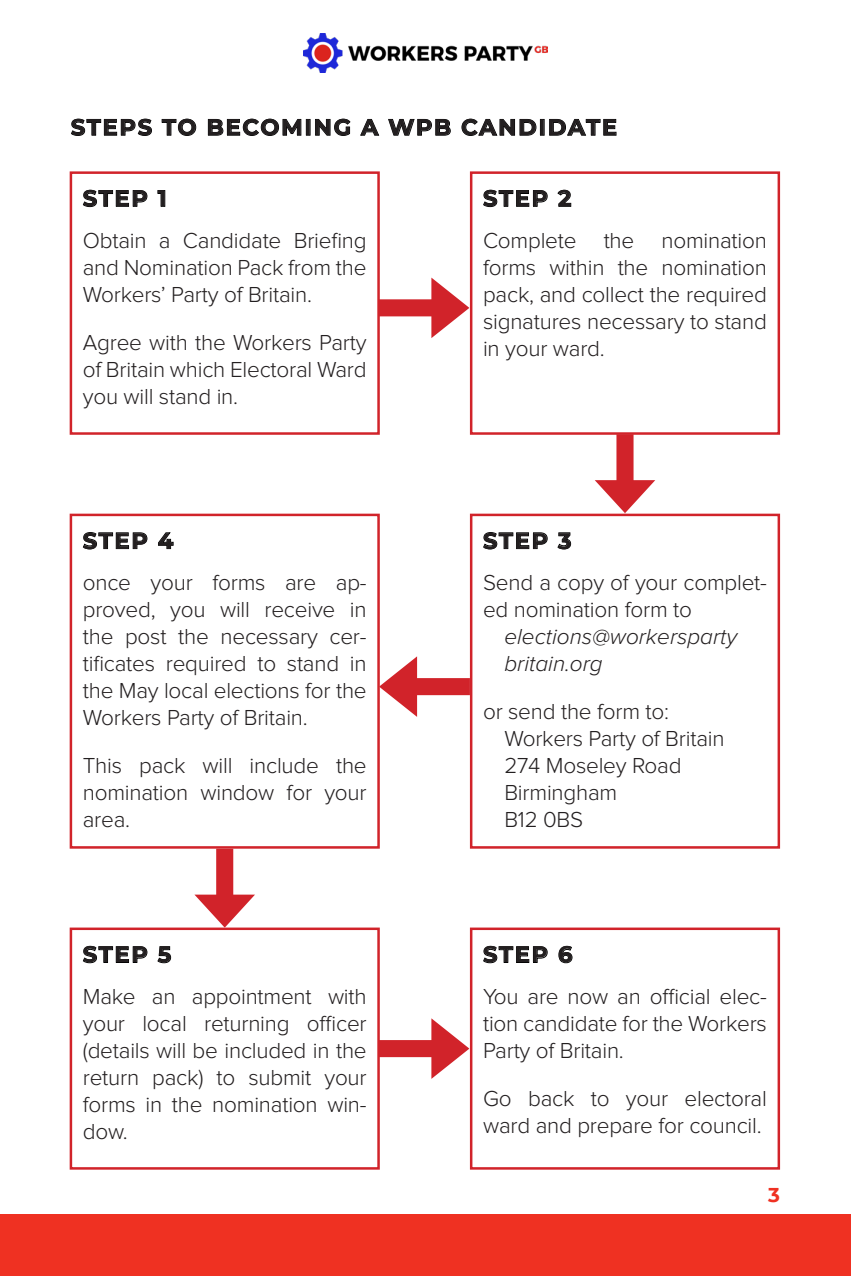
<style>
.page{position:relative;width:851px;height:1276px;background:#fff}
.page>*{position:absolute;margin:0;border:0;box-sizing:border-box;transform-origin:0 0}
.Body_text{font:300 22.5px/27px "Proxima Nova";letter-spacing:-.01em;color:#231f20;text-align:justify}
.Sub_HEADER{font:700 22.5px "Montserrat";letter-spacing:.08em;color:#231f20}
.Body_text-2{font:italic 300 22.5px "Proxima Nova";color:#231f20}
.t1{font:700 20px "Montserrat";color:#ef3122}
</style>
<div class="page">
<img style="left:303px;top:33px;width:244px;height:39px">
<div style="left:0;top:1214px;width:850px;height:62px;background:#ef3122"></div>
<svg style="left:595px;top:435px;width:60px;height:78px"></svg>
<svg style="left:194px;top:848px;width:61px;height:79px"></svg>
<svg style="left:380px;top:278px;width:90px;height:60px"></svg>
<svg style="left:380px;top:1018px;width:90px;height:61px"></svg>
<svg style="left:380px;top:656px;width:90px;height:61px"></svg>
<svg style="left:83px;top:190px;width:64px;height:17px"></svg>
<svg style="left:158px;top:190px;width:7px;height:17px"></svg>
<div style="left:70px;top:171px;width:310px;height:264px;border:2px solid #d1232a"></div>
<svg style="left:83px;top:532px;width:64px;height:17px"></svg>
<svg style="left:158px;top:532px;width:15px;height:17px"></svg>
<div style="left:70px;top:513px;width:310px;height:335px;border:2px solid #d1232a"></div>
<svg style="left:83px;top:946px;width:64px;height:17px"></svg>
<svg style="left:158px;top:946px;width:13px;height:17px"></svg>
<div style="left:70px;top:927px;width:310px;height:242px;border:2px solid #d1232a"></div>
<svg style="left:483px;top:190px;width:64px;height:17px"></svg>
<svg style="left:557px;top:190px;width:14px;height:17px"></svg>
<div style="left:470px;top:171px;width:310px;height:264px;border:2px solid #d1232a"></div>
<svg style="left:483px;top:532px;width:64px;height:17px"></svg>
<svg style="left:557px;top:532px;width:13px;height:17px"></svg>
<div style="left:470px;top:513px;width:310px;height:335px;border:2px solid #d1232a"></div>
<svg style="left:483px;top:946px;width:64px;height:17px"></svg>
<svg style="left:558px;top:946px;width:14px;height:17px"></svg>
<div style="left:470px;top:927px;width:310px;height:242px;border:2px solid #d1232a"></div>
<svg style="left:71px;top:119px;width:81px;height:17px"></svg>
<svg style="left:162px;top:119px;width:34px;height:17px"></svg>
<svg style="left:208px;top:119px;width:93px;height:17px"></svg>
<div style="left:306px;top:119px;width:4px;height:16px;border:1px solid #000"></div>
<svg style="left:315px;top:119px;width:35px;height:17px"></svg>
<svg style="left:360px;top:119px;width:19px;height:16px"></svg>
<svg style="left:388px;top:119px;width:62px;height:16px"></svg>
<svg style="left:461px;top:119px;width:75px;height:17px"></svg>
<div style="left:540px;top:119px;width:4px;height:16px;border:1px solid #000"></div>
<svg style="left:549px;top:119px;width:67px;height:16px"></svg>
<p class="Sub_HEADER" style="left:71px;top:111px;width:547px">STEPS TO BECOMING A WPB CANDIDATE</p>
<p class="Sub_HEADER" style="left:83px;top:182px;width:85px">STEP 1</p>
<p class="Body_text" style="left:83px;top:227px;width:285px">Obtain a Candidate Briefing and Nomination Pack from the Workers’ Party of Britain.</p>
<p class="Body_text" style="left:83px;top:330px;width:285px">Agree with the Workers Party of Britain which Electoral Ward you will stand in.</p>
<p class="Sub_HEADER" style="left:83px;top:524px;width:92px">STEP 4</p>
<p class="Body_text" style="left:83px;top:570px;width:285px">once your forms are ap&shy;proved, you will receive in the post the necessary cer&shy;tificates required to stand in the May local elections for the Workers Party of Britain.</p>
<p class="Body_text" style="left:83px;top:753px;width:285px">This pack will include the nomination window for your area.</p>
<p class="Sub_HEADER" style="left:83px;top:938px;width:90px">STEP 5</p>
<p class="Body_text" style="left:83px;top:983px;width:285px">Make an appointment with your local returning officer (details will be included in the return pack) to submit your forms in the nomination win&shy;dow.</p>
<p class="Sub_HEADER" style="left:483px;top:182px;width:90px">STEP 2</p>
<p class="Body_text" style="left:483px;top:227px;width:285px">Complete the nomination forms within the nomination pack, and collect the required signatures necessary to stand in your ward.</p>
<p class="Sub_HEADER" style="left:483px;top:524px;width:90px">STEP 3</p>
<p class="Body_text" style="left:483px;top:570px;width:285px">Send a copy of your complet&shy;ed nomination form to</p>
<p class="Body_text-2" style="left:504px;top:626px;width:234px">elections@workersparty</p>
<p class="Body_text-2" style="left:504px;top:653px;width:100px">britain.org</p>
<p class="Body_text" style="left:483px;top:699px;width:187px">or send the form to:</p>
<p class="Body_text" style="left:504px;top:726px;width:222px">Workers Party of Britain</p>
<p class="Body_text" style="left:504px;top:753px;width:179px">274 Moseley Road</p>
<p class="Body_text" style="left:504px;top:780px;width:114px">Birmingham</p>
<p class="Body_text" style="left:504px;top:807px;width:80px">B12 0BS</p>
<p class="Sub_HEADER" style="left:483px;top:938px;width:91px">STEP 6</p>
<p class="Body_text" style="left:483px;top:983px;width:285px">You are now an official elec&shy;tion candidate for the Workers Party of Britain.</p>
<p class="Body_text" style="left:483px;top:1086px;width:285px">Go back to your electoral ward and prepare for council.</p>
<p class="t1" style="left:768px;top:1180px;width:13px">3</p>
</div>
